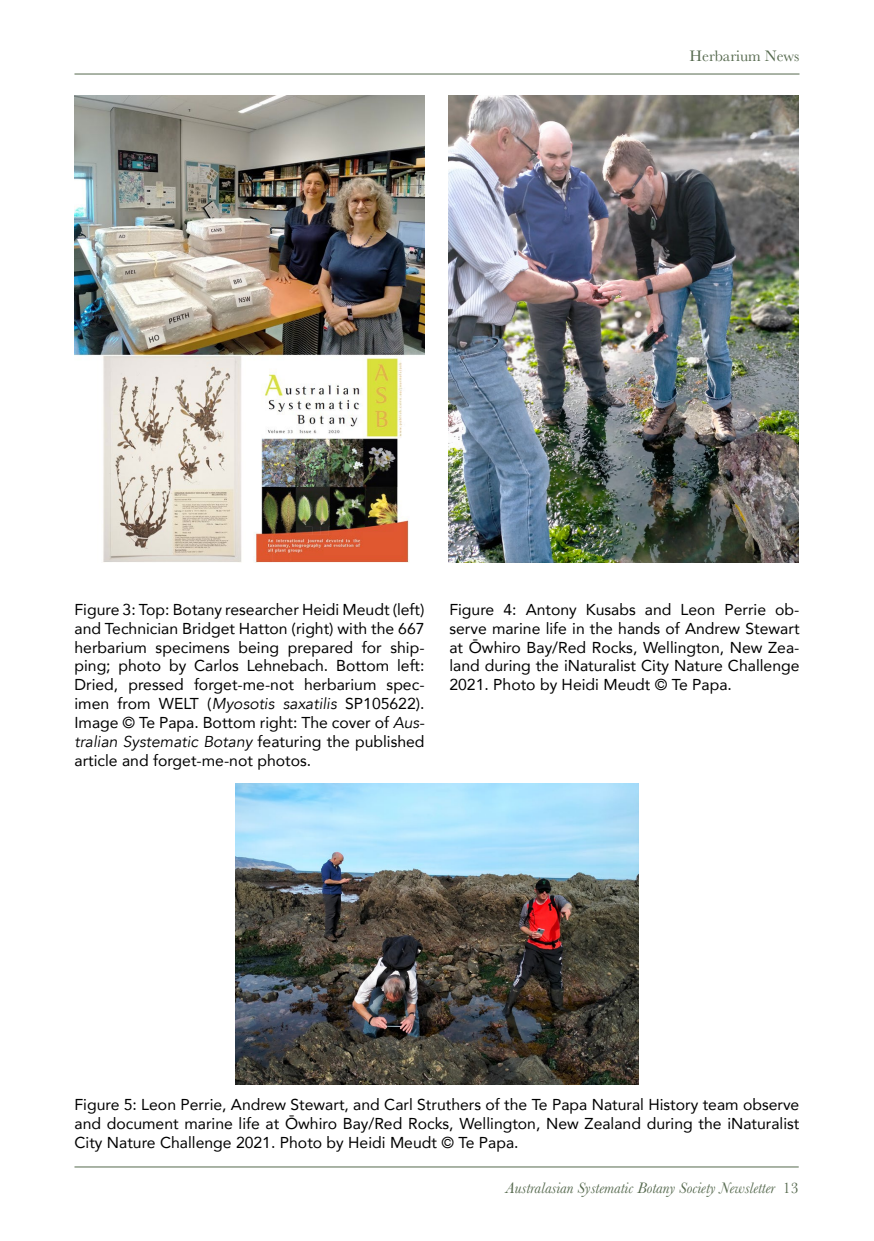
<style>
.page{position:relative;width:874px;height:1241px;background:#fff}
.page>*{position:absolute;margin:0;border:0;box-sizing:border-box;transform-origin:0 0}
.t1{font:15.75px/18.9px "Avenir";color:#000;text-align:justify}
.t2{font:italic 15.75px "Baskerville";color:#55694e}
.t3{font:15.75px "Baskerville";color:#55694e}
.s1{font-style:italic}
.s2{font-style:normal}
</style>
<div class="page">
<hr style="left:74px;top:74px;width:725px;height:1px;background:#55694e">
<hr style="left:74px;top:1166px;width:724px;height:1px;background:#55694e">
<img style="left:74px;top:96px;width:350px;height:466px">
<img style="left:448px;top:96px;width:350px;height:466px">
<img style="left:236px;top:783px;width:401px;height:301px">
<p class="t3" style="left:689px;top:46px;width:111px">Herbarium News</p>
<p class="t1" style="left:74px;top:599px;width:351px">Figure 3: Top: Botany researcher Heidi Meudt (left) and Technician Bridget Hatton (right) with the 667 herbarium specimens being prepared for ship&shy;ping; photo by Carlos Lehnebach. Bottom left:<br>Dried, pressed forget-me-not herbarium spec&shy;imen from WELT (<span class="s1">Myosotis saxatilis</span> SP105622).<br>Image © Te Papa. Bottom right: The cover of <span class="s1">Aus&shy;tralian Systematic Botany</span> featuring the published article and forget-me-not photos.</p>
<p class="t1" style="left:449px;top:599px;width:351px">Figure 4: Antony Kusabs and Leon Perrie ob&shy;serve marine life in the hands of Andrew Stewart at Ōwhiro Bay/Red Rocks, Wellington, New Zea&shy;land during the iNaturalist City Nature Challenge 2021. Photo by Heidi Meudt © Te Papa.</p>
<p class="t1" style="left:74px;top:1094px;width:726px">Figure 5: Leon Perrie, Andrew Stewart, and Carl Struthers of the Te Papa Natural History team observe and document marine life at Ōwhiro Bay/Red Rocks, Wellington, New Zealand during the iNaturalist City Nature Challenge 2021. Photo by Heidi Meudt © Te Papa.</p>
<p class="t2" style="left:505px;top:1176px;width:294px">Australasian Systematic Botany Society Newsletter <span class="s2">13</span></p>
</div>
